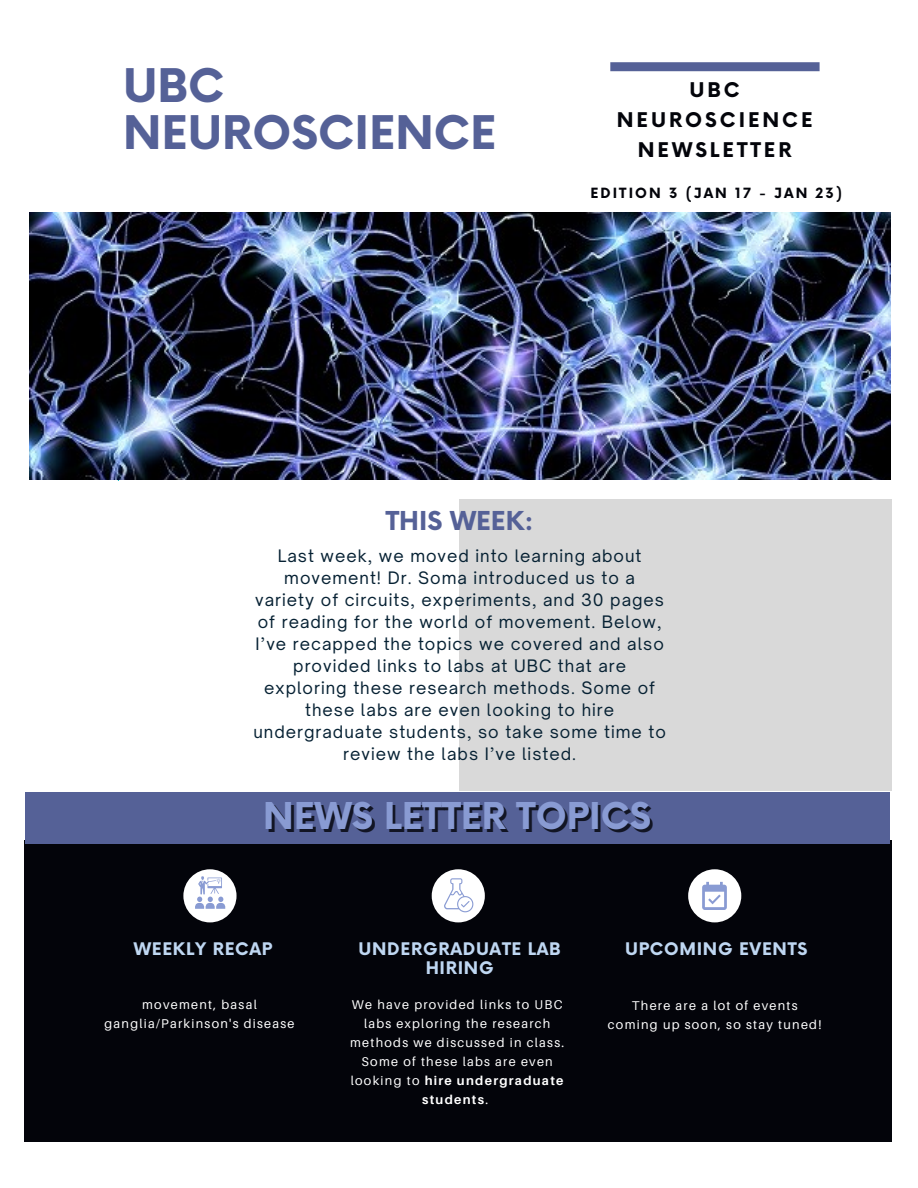
<style>
.page{position:relative;width:918px;height:1188px;background:#fff}
.page>*{position:absolute;margin:0;border:0;box-sizing:border-box;transform-origin:0 0}
.t1{font:700 45.15px/47.2px "Now";color:#556197}
.t2{font:700 36px "Now";color:rgb(3 4 10/.81)}
.t3{font:700 25.35px "Now";color:#556197}
.t4{font:700 19.8px/30.3px "Now";letter-spacing:.15em;color:#03040a;text-align:center}
.t5{font:700 16.95px/19.2px "Now";letter-spacing:.04em;color:#bfd7f2;text-align:center}
.t6{font:16.5px/21.9px "Open Sauce One";letter-spacing:.06em;color:#062133;text-align:center}
.t7{font:700 13.8px "Now";letter-spacing:.15em;color:#03040a}
.t8{font:12.75px/19px "Aileron";letter-spacing:.1em;color:#fff;text-align:center}
.s1{font-weight:700}
</style>
<div class="page">
<div style="left:459px;top:500px;width:432px;height:291px;background:#d9d9d9"></div>
<div style="left:25px;top:840px;width:867px;height:302px;background:#03040a"></div>
<div style="left:610px;top:62px;width:210px;height:9px;background:#556197"></div>
<img style="left:29px;top:213px;width:861px;height:266px">
<div style="left:25px;top:792px;width:865px;height:52px;background:#556197"></div>
<div style="left:183px;top:869px;width:54px;height:53px;background:#fff;border-radius:50%"></div>
<svg style="left:195px;top:876px;width:30px;height:33px"></svg>
<div style="left:432px;top:869px;width:53px;height:53px;background:#fff;border-radius:50%"></div>
<svg style="left:444px;top:878px;width:29px;height:34px"></svg>
<div style="left:688px;top:869px;width:53px;height:53px;background:#fff;border-radius:50%"></div>
<svg style="left:702px;top:882px;width:25px;height:28px"></svg>
<h1 class="t1" style="left:123px;top:65px;width:375px">UBC<br>NEUROSCIENCE</h1>
<p class="t4" style="left:617px;top:76px;width:197px">UBC<br>NEUROSCIENCE<br>NEWSLETTER</p>
<p class="t7" style="left:590px;top:186px;width:253px">EDITION 3 (JAN 17 - JAN 23)</p>
<h3 class="t3" style="left:386px;top:507px;width:149px">THIS WEEK:</h3>
<p class="t6" style="left:253px;top:545px;width:414px">Last week, we moved into learning about movement! Dr. Soma introduced us to a variety of circuits, experiments, and 30 pages of reading for the world of movement. Below, I’ve recapped the topics we covered and also provided links to labs at UBC that are exploring these research methods. Some of these labs are even looking to hire undergraduate students, so take some time to review the labs I’ve listed.</p>
<h2 class="t2" style="left:266px;top:799px;width:389px">NEWS LETTER TOPICS</h2>
<p class="t5" style="left:134px;top:940px;width:140px">WEEKLY RECAP</p>
<p class="t8" style="left:104px;top:995px;width:192px">movement, basal ganglia/Parkinson's disease</p>
<p class="t5" style="left:359px;top:940px;width:204px">UNDERGRADUATE LAB<br>HIRING</p>
<p class="t8" style="left:350px;top:995px;width:216px">We have provided links to UBC labs exploring the research methods we discussed in class.<br>Some of these labs are even looking to <span class="s1">hire undergraduate students</span>.</p>
<p class="t5" style="left:625px;top:940px;width:184px">UPCOMING EVENTS</p>
<p class="t8" style="left:608px;top:996px;width:215px">There are a lot of events coming up soon, so stay tuned!</p>
</div>
